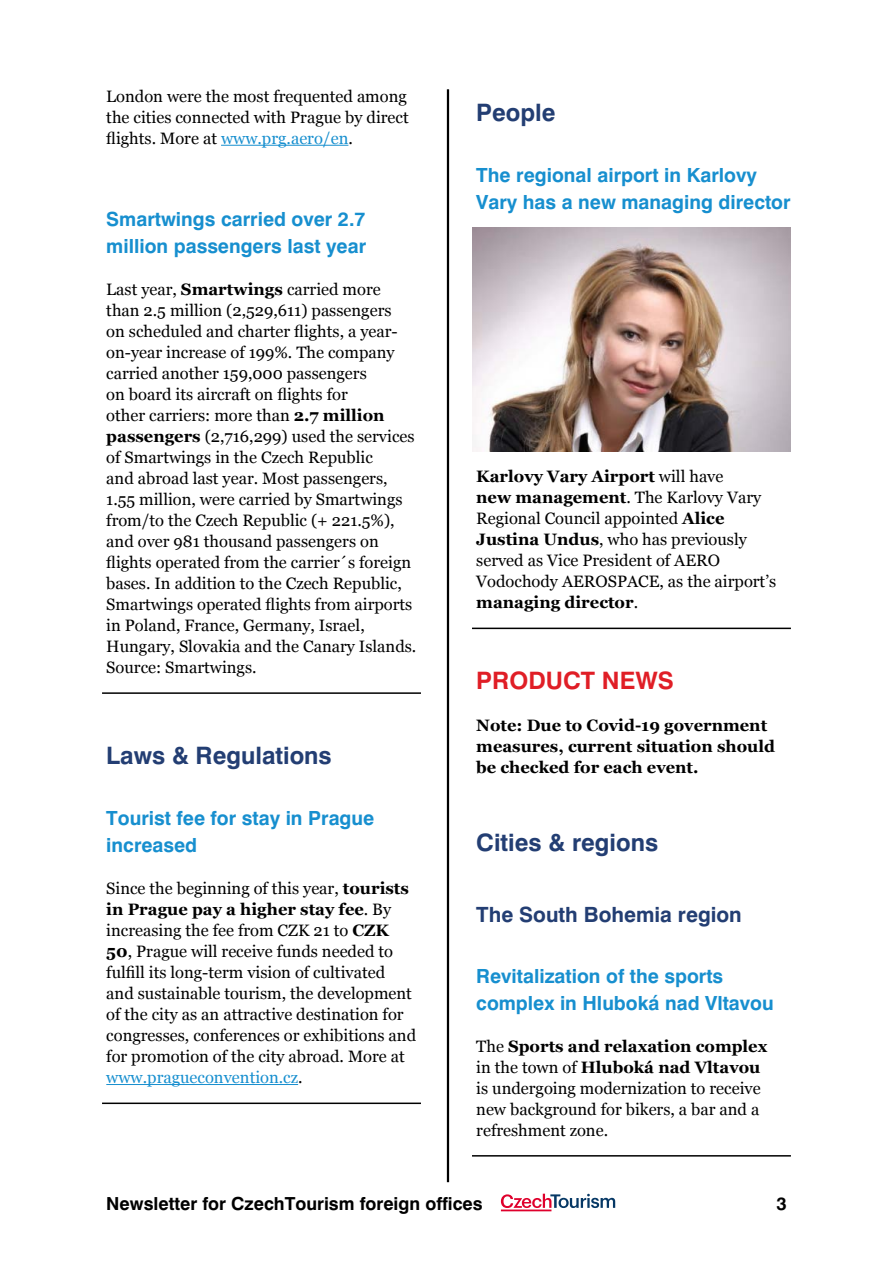
<style>
.page{position:relative;width:893px;height:1263px;background:#fff}
.page>*{position:absolute;margin:0;border:0;box-sizing:border-box;transform-origin:0 0}
.t1{font:700 24px "Swiss 721 BTCE";color:#233e73}
.t2{font:700 24px "Swiss 721 BTCE";color:#e01e26}
.t3{font:700 21px "Swiss 721 BTCE";color:#233e73}
.t4{font:700 19.5px/27px "Swiss 721 BTCE";color:#178fcf}
.t5{font:700 18px "Swiss 721 BTCE";color:#000}
.t6{font:16.5px/21px "Georgia";color:#000}
.t7{font:700 16.5px/21px "Georgia";color:#000}
.s1{color:#178fcf}
.s2{font-weight:700}
</style>
<div class="page">
<hr style="left:447px;top:89px;width:2px;height:1093px;background:#000">
<svg style="left:501px;top:1194px;width:114px;height:17px"></svg>
<hr style="left:221px;top:145px;width:127px;height:1px;background:#178fcf">
<hr style="left:102px;top:692px;width:319px;height:2px;background:#000">
<hr style="left:106px;top:1084px;width:192px;height:1px;background:#178fcf">
<hr style="left:102px;top:1102px;width:319px;height:2px;background:#000">
<hr style="left:472px;top:628px;width:319px;height:1px;background:#000">
<hr style="left:472px;top:1155px;width:319px;height:1px;background:#000">
<img style="left:472px;top:228px;width:319px;height:224px">
<p class="t6" style="left:106px;top:86px;width:304px;text-align:justify">London were the most frequented among the cities connected with Prague by direct flights. More at <span class="s1">www.prg.aero/en</span>.</p>
<p class="t4" style="left:106px;top:205px;width:261px">Smartwings carried over 2.7 million passengers last year</p>
<p class="t6" style="left:106px;top:279px;width:312px">Last year, <span class="s2">Smartwings</span> carried more than 2.5 million (2,529,611) passengers<br>on scheduled and charter flights, a year&shy;on-year increase of 199%. The company carried another 159,000 passengers<br>on board its aircraft on flights for<br>other carriers: more than <span class="s2">2.7 million passengers</span> (2,716,299) used the services of Smartwings in the Czech Republic<br>and abroad last year. Most passengers, 1.55 million, were carried by Smartwings from/to the Czech Republic (+ 221.5%), and over 981 thousand passengers on flights operated from the carrier´s foreign bases. In addition to the Czech Republic, Smartwings operated flights from airports in Poland, France, Germany, Israel, Hungary, Slovakia and the Canary Islands.<br>Source: Smartwings.</p>
<h1 class="t1" style="left:106px;top:739px;width:227px">Laws &amp; Regulations</h1>
<p class="t4" style="left:106px;top:805px;width:269px">Tourist fee for stay in Prague increased</p>
<p class="t6" style="left:106px;top:878px;width:311px">Since the beginning of this year, <span class="s2">tourists in Prague pay a higher stay fee</span>. By increasing the fee from CZK 21 to <span class="s2">CZK 50</span>, Prague will receive funds needed to fulfill its long-term vision of cultivated and sustainable tourism, the development of the city as an attractive destination for congresses, conferences or exhibitions and for promotion of the city abroad. More at <span class="s1">www.pragueconvention.cz</span>.</p>
<h1 class="t1" style="left:476px;top:96px;width:81px">People</h1>
<p class="t4" style="left:476px;top:162px;width:316px">The regional airport in Karlovy<br>Vary has a new managing director</p>
<p class="t6" style="left:476px;top:466px;width:301px"><span class="s2">Karlovy Vary Airport</span> will have<br><span class="s2">new management</span>. The Karlovy Vary<br>Regional Council appointed <span class="s2">Alice<br>Justina Undus</span>, who has previously served as Vice President of AERO<br>Vodochody AEROSPACE, as the airport’s <span class="s2">managing director</span>.</p>
<h1 class="t2" style="left:476px;top:664px;width:199px">PRODUCT NEWS</h1>
<p class="t7" style="left:476px;top:715px;width:300px">Note: Due to Covid-19 government measures, current situation should be checked for each event.</p>
<h1 class="t1" style="left:476px;top:827px;width:183px">Cities &amp; regions</h1>
<p class="t3" style="left:476px;top:900px;width:267px">The South Bohemia region</p>
<p class="t4" style="left:476px;top:962px;width:299px">Revitalization of the sports complex in Hluboká nad Vltavou</p>
<p class="t6" style="left:476px;top:1036px;width:293px">The <span class="s2">Sports and relaxation complex </span>in the town of <span class="s2">Hluboká nad Vltavou </span>is undergoing modernization to receive new background for bikers, a bar and a refreshment zone.</p>
<p class="t5" style="left:106px;top:1191px;width:378px">Newsletter for CzechTourism foreign offices</p>
<p class="t5" style="left:776px;top:1191px;width:12px">3</p>
</div>
